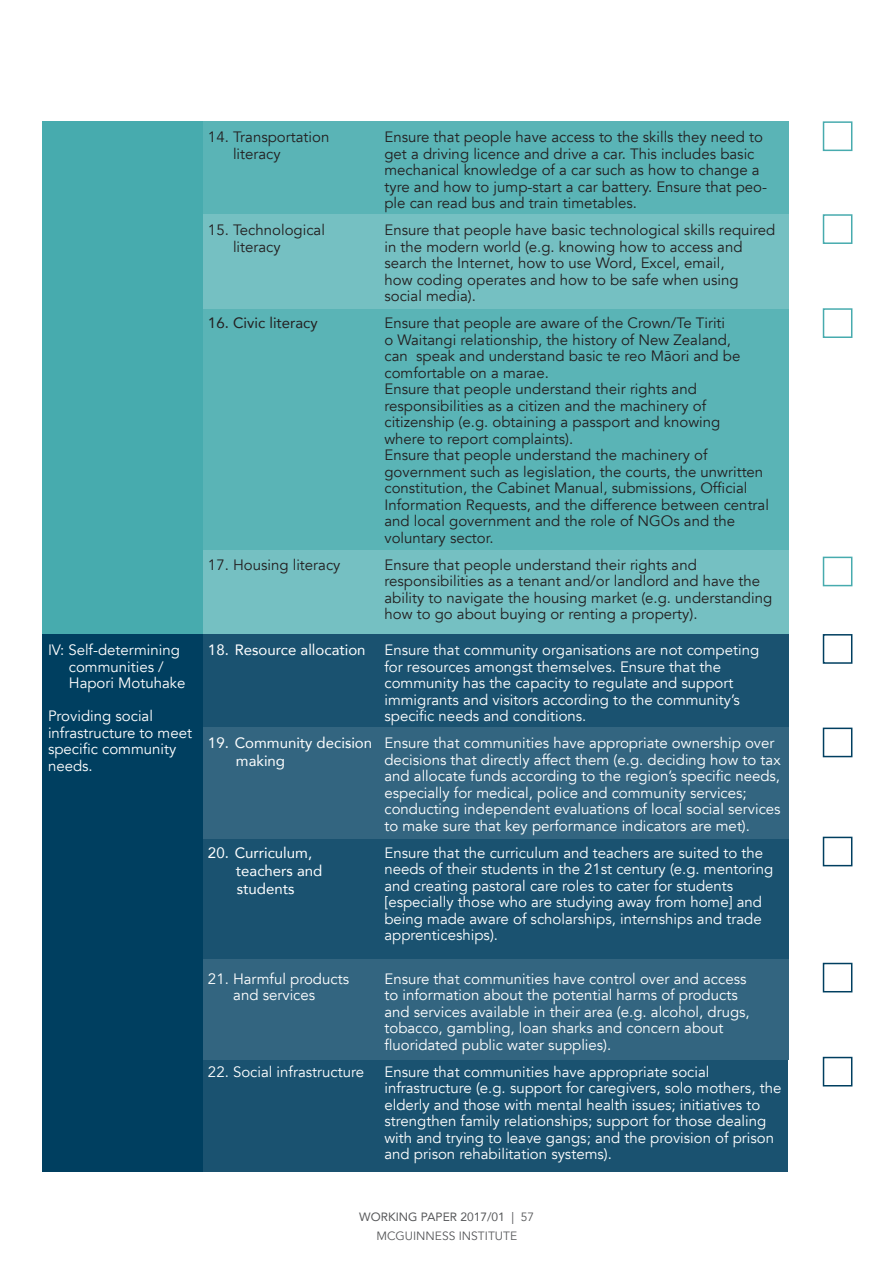
<style>
.page{position:relative;width:893px;height:1263px;background:#fff}
.page>*{position:absolute;margin:0;border:0;box-sizing:border-box;transform-origin:0 0}
.t1{font:15px/16.5px "Avenir";color:#fff}
.t2{font:15px/16.5px "Avenir";color:#231f20}
.t3{font:15px/18px "Avenir";color:#fff}
.t4{font:15px "Avenir";color:#231f20}
.t5{font:12px/18.6px "Avenir";color:#57585a;text-align:center}
.s1{font-style:inherit}
</style>
<div class="page">
<div style="left:203px;top:1059px;width:585px;height:113px;background:#1a5270"></div>
<div style="left:203px;top:634px;width:586px;height:94px;background:#1a5270"></div>
<div style="left:203px;top:728px;width:586px;height:112px;background:#336580"></div>
<div style="left:203px;top:959px;width:586px;height:100px;background:#336580"></div>
<div style="left:42px;top:634px;width:161px;height:538px;background:#003f60"></div>
<div style="left:203px;top:308px;width:585px;height:243px;background:#5ab4b6"></div>
<div style="left:201px;top:214px;width:587px;height:94px;background:#75c0c2"></div>
<div style="left:203px;top:551px;width:585px;height:83px;background:#75c0c2"></div>
<div style="left:201px;top:121px;width:587px;height:93px;background:#5ab4b6"></div>
<div style="left:42px;top:121px;width:161px;height:513px;background:#47abae"></div>
<div style="left:203px;top:840px;width:585px;height:119px;background:#1a5270"></div>
<div style="left:823px;top:121px;width:29px;height:30px;border:2px solid #47abae"></div>
<div style="left:823px;top:214px;width:29px;height:30px;border:2px solid #47abae"></div>
<div style="left:823px;top:308px;width:29px;height:30px;border:2px solid #47abae"></div>
<div style="left:823px;top:557px;width:29px;height:29px;border:2px solid #47abae"></div>
<div style="left:823px;top:634px;width:29px;height:30px;border:2px solid #003f60"></div>
<div style="left:823px;top:728px;width:29px;height:29px;border:2px solid #003f60"></div>
<div style="left:823px;top:837px;width:29px;height:29px;border:2px solid #003f60"></div>
<div style="left:823px;top:963px;width:29px;height:29px;border:2px solid #003f60"></div>
<div style="left:823px;top:1057px;width:29px;height:29px;border:2px solid #003f60"></div>
<p class="t1" style="left:69px;top:642px;width:118px;text-indent:-21px">IV: Self-determining communities /<br>Hapori Motuhake</p>
<p class="t1" style="left:48px;top:708px;width:146px">Providing social infrastructure to meet specific community needs.</p>
<p class="t2" style="left:233px;top:129px;width:98px;text-indent:-25px">14. Transportation literacy</p>
<p class="t2" style="left:384px;top:129px;width:384px">Ensure that people have access to the skills they need to get a driving licence and drive a car. This includes basic mechanical knowledge of a car such as how to change a tyre and how to jump-start a car battery. Ensure that peo&shy;ple can read bus and train timetables.</p>
<p class="t2" style="left:233px;top:222px;width:93px;text-indent:-25px">15. Technological literacy</p>
<p class="t2" style="left:384px;top:222px;width:392px">Ensure that people have basic technological skills required in the modern world (e.g. knowing how to access and search the Internet, how to use Word, Excel, email,<br>how coding operates and how to be safe when using social media).</p>
<p class="t4" style="left:208px;top:311px;width:111px">16. Civic literacy</p>
<p class="t2" style="left:384px;top:315px;width:386px">Ensure that people are aware of the Crown/Te Tiriti<br>o Waitangi relationship, the history of New Zealand,<br>can speak and understand basic te reo Māori and be comfortable on a marae.<br>Ensure that people understand their rights and responsibilities as a citizen and the machinery of citizenship (e.g. obtaining a passport and knowing<br>where to report complaints).<br>Ensure that people understand the machinery of government such as legislation, the courts, the unwritten constitution, the Cabinet Manual, submissions, Official Information Requests, and the difference between central and local government and the role of NGOs and the voluntary sector.</p>
<p class="t2" style="left:208px;top:557px;width:134px">17. Housing literacy</p>
<p class="t2" style="left:384px;top:557px;width:389px">Ensure that people understand their rights and responsibilities as a tenant and/or landlord and have the ability to navigate the housing market (e.g. understanding how to go about buying or renting a property).</p>
<p class="t3" style="left:208px;top:640px;width:159px">18. Resource allocation</p>
<p class="t1" style="left:384px;top:642px;width:376px">Ensure that community organisations are not competing for resources amongst themselves. Ensure that the community has the capacity to regulate and support immigrants and visitors according to the community’s specific needs and conditions.</p>
<p class="t3" style="left:236px;top:733px;width:138px;text-indent:-28px">19. Community decision making</p>
<p class="t1" style="left:384px;top:735px;width:398px">Ensure that communities have appropriate ownership over decisions that directly affect them (e.g. deciding how to tax and allocate funds according to the region’s specific needs, especially for medical, police and community services; conducting independent evaluations of local social services to make sure that key performance indicators are met).</p>
<p class="t3" style="left:236px;top:843px;width:88px;text-indent:-28px">20. Curriculum, teachers and students</p>
<p class="t1" style="left:384px;top:844px;width:390px">Ensure that the curriculum and teachers are suited to the needs of their students in the 21st century (e.g. mentoring and creating pastoral care roles to cater for students [especially those who are studying away from home] and being made aware of scholarships, internships and trade apprenticeships).</p>
<p class="t1" style="left:208px;top:970px;width:143px;text-align:center">21. Harmful products and services</p>
<p class="t1" style="left:384px;top:970px;width:367px">Ensure that communities have control over and access to information about the potential harms of products and services available in their area (e.g. alcohol, drugs, tobacco, gambling, loan sharks and concern about fluoridated public water supplies).</p>
<p class="t1" style="left:208px;top:1063px;width:158px">22. Social infrastructure</p>
<p class="t1" style="left:384px;top:1063px;width:398px">Ensure that communities have appropriate social infrastructure (e.g. support for caregivers, solo mothers, the elderly and those with mental health issues; initiatives to strengthen family relationships; support for those dealing with and trying to leave gangs; and the provision of prison and prison rehabilitation systems).</p>
<p class="t5" style="left:359px;top:1208px;width:176px"><span class="s1">WORKING PAPER 2017/01 |</span> 57<br>MCGUINNESS INSTITUTE</p>
</div>
